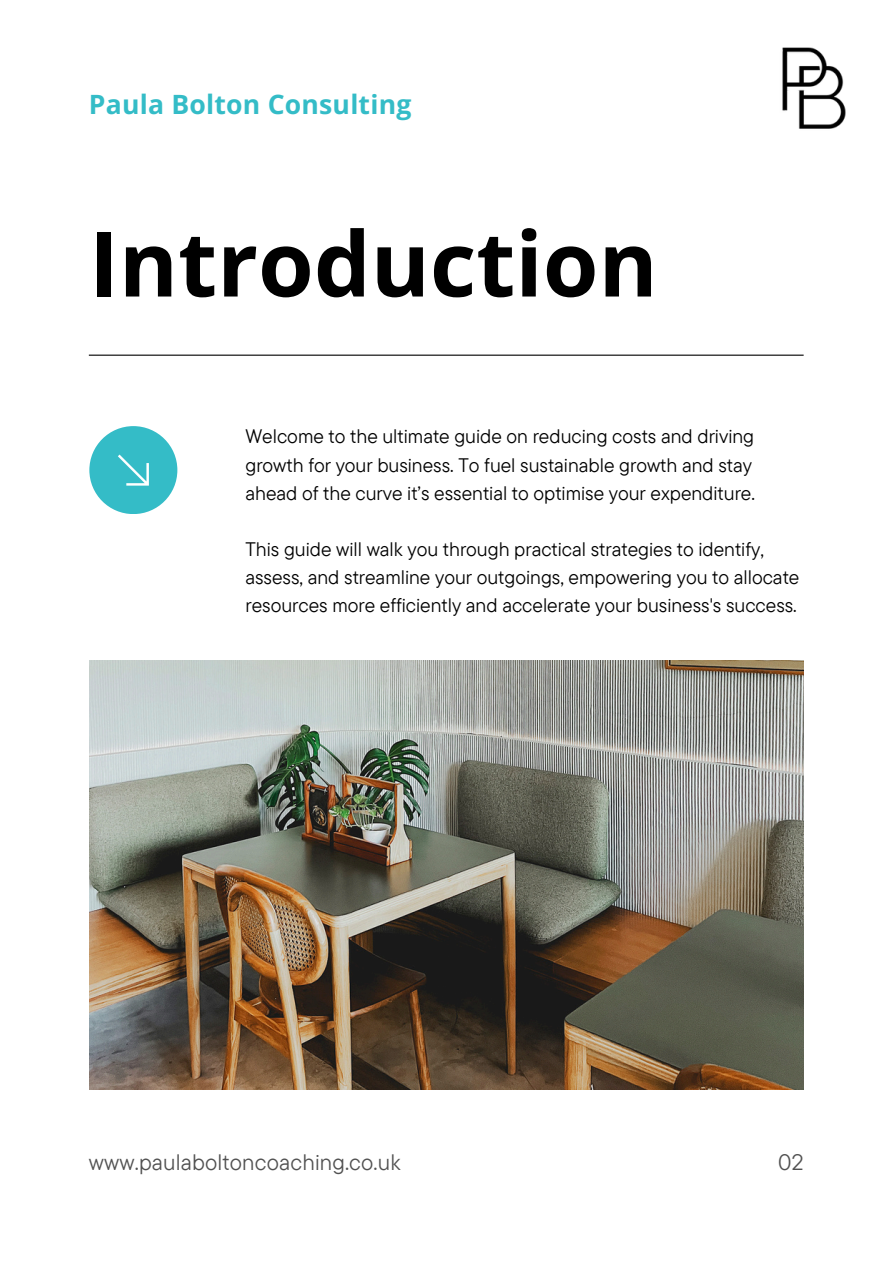
<style>
.page{position:relative;width:894px;height:1264px;background:#fff}
.page>*{position:absolute;margin:0;border:0;box-sizing:border-box;transform-origin:0 0}
.t1{font:700 90px "Open Sans";color:#000}
.t2{font:700 26.55px "Open Sans";letter-spacing:.01em;color:#34bcc7}
.t3{font:22.35px "TT Commons Pro";letter-spacing:.01em;color:#515151}
.t4{font:19.5px/28.2px "TT Commons Pro";color:#000}
</style>
<div class="page">
<img style="left:89px;top:660px;width:714px;height:429px">
<hr style="left:89px;top:354px;width:714px;height:2px;background:#000">
<div style="left:89px;top:426px;width:88px;height:88px;background:#34bcc7;border-radius:50%"></div>
<svg style="left:118px;top:454px;width:31px;height:31px"></svg>
<img style="left:782px;top:47px;width:64px;height:82px">
<p class="t2" style="left:89px;top:86px;width:324px">Paula Bolton Consulting</p>
<h2 class="t1" style="left:89px;top:200px;width:570px">Introduction</h2>
<p class="t4" style="left:245px;top:422px;width:511px">Welcome to the ultimate guide on reducing costs and driving growth for your business. To fuel sustainable growth and stay ahead of the curve it’s essential to optimise your expenditure.</p>
<p class="t4" style="left:245px;top:534px;width:555px">This guide will walk you through practical strategies to identify, assess, and streamline your outgoings, empowering you to allocate resources more efficiently and accelerate your business's success.</p>
<p class="t3" style="left:89px;top:1147px;width:313px">www.paulaboltoncoaching.co.uk</p>
<p class="t3" style="left:778px;top:1147px;width:27px">02</p>
</div>
